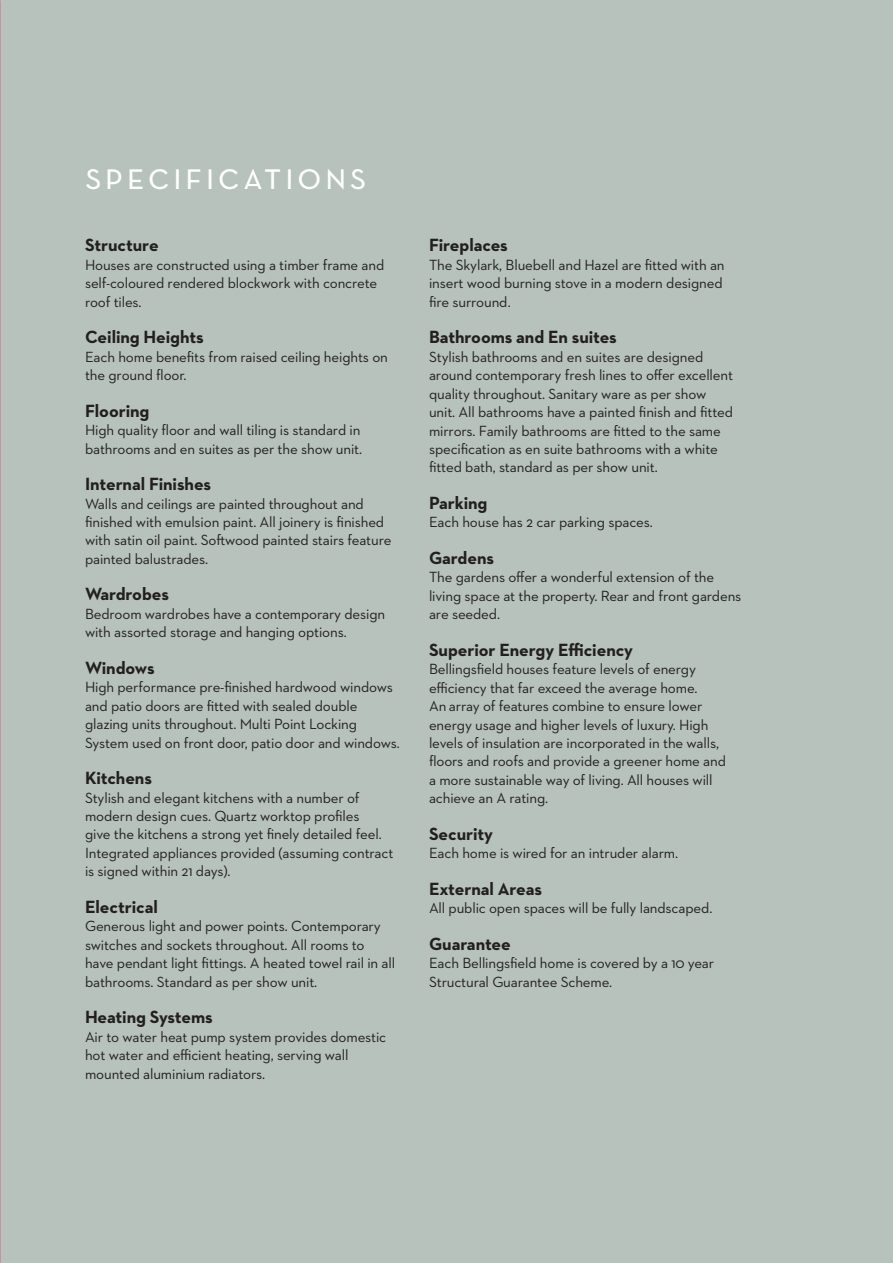
<style>
.page{position:relative;width:893px;height:1263px;background:#b6c2bb}
.page>*{position:absolute;margin:0;border:0;box-sizing:border-box;transform-origin:0 0}
.t1{font:39px "Neutra Text TF Book SC";letter-spacing:.085em;color:#fff}
.Specs_heading{font:700 18px "Neutraface 2 Text";letter-spacing:-.005em;color:#231f20}
.Specs{font:15px/18.5px "Neutraface 2 Text";letter-spacing:-.01em;color:#231f20}
</style>
<div class="page">
<img style="left:0;top:0;width:1px;height:1263px">
<p class="t1" style="left:85px;top:153px;width:283px">specifications</p>
<p class="Specs_heading" style="left:85px;top:234px;width:75px">Structure</p>
<p class="Specs" style="left:85px;top:255px;width:301px">Houses are constructed using a timber frame and self-coloured rendered blockwork with concrete roof tiles.</p>
<p class="Specs_heading" style="left:85px;top:326px;width:120px">Ceiling Heights</p>
<p class="Specs" style="left:85px;top:347px;width:304px">Each home benefits from raised ceiling heights on the ground floor.</p>
<p class="Specs_heading" style="left:85px;top:399px;width:66px">Flooring</p>
<p class="Specs" style="left:85px;top:421px;width:279px">High quality floor and wall tiling is standard in bathrooms and en suites as per the show unit.</p>
<p class="Specs_heading" style="left:85px;top:472px;width:128px">Internal Finishes</p>
<p class="Specs" style="left:85px;top:494px;width:308px">Walls and ceilings are painted throughout and finished with emulsion paint. All joinery is finished with satin oil paint. Softwood painted stairs feature painted balustrades.</p>
<p class="Specs_heading" style="left:85px;top:583px;width:85px">Wardrobes</p>
<p class="Specs" style="left:85px;top:604px;width:302px">Bedroom wardrobes have a contemporary design with assorted storage and hanging options.</p>
<p class="Specs_heading" style="left:85px;top:656px;width:71px">Windows</p>
<p class="Specs" style="left:85px;top:678px;width:316px">High performance pre-finished hardwood windows and patio doors are fitted with sealed double glazing units throughout. Multi Point Locking System used on front door, patio door and windows.</p>
<p class="Specs_heading" style="left:85px;top:766px;width:68px">Kitchens</p>
<p class="Specs" style="left:85px;top:788px;width:310px">Stylish and elegant kitchens with a number of modern design cues. Quartz worktop profiles<br>give the kitchens a strong yet finely detailed feel.<br>Integrated appliances provided (assuming contract is signed within 21 days).</p>
<p class="Specs_heading" style="left:85px;top:895px;width:74px">Electrical</p>
<p class="Specs" style="left:85px;top:917px;width:312px">Generous light and power points. Contemporary switches and sockets throughout. All rooms to have pendant light fittings. A heated towel rail in all bathrooms. Standard as per show unit.</p>
<p class="Specs_heading" style="left:85px;top:1005px;width:129px">Heating Systems</p>
<p class="Specs" style="left:85px;top:1027px;width:303px">Air to water heat pump system provides domestic hot water and efficient heating, serving wall mounted aluminium radiators.</p>
<p class="Specs_heading" style="left:429px;top:234px;width:80px">Fireplaces</p>
<p class="Specs" style="left:429px;top:255px;width:297px">The Skylark, Bluebell and Hazel are fitted with an insert wood burning stove in a modern designed fire surround.</p>
<p class="Specs_heading" style="left:429px;top:326px;width:189px">Bathrooms and En suites</p>
<p class="Specs" style="left:429px;top:347px;width:306px">Stylish bathrooms and en suites are designed around contemporary fresh lines to offer excellent quality throughout. Sanitary ware as per show unit. All bathrooms have a painted finish and fitted mirrors. Family bathrooms are fitted to the same specification as en suite bathrooms with a white fitted bath, standard as per show unit.</p>
<p class="Specs_heading" style="left:429px;top:491px;width:60px">Parking</p>
<p class="Specs" style="left:429px;top:513px;width:225px">Each house has 2 car parking spaces.</p>
<p class="Specs_heading" style="left:429px;top:546px;width:67px">Gardens</p>
<p class="Specs" style="left:429px;top:568px;width:314px">The gardens offer a wonderful extension of the living space at the property. Rear and front gardens are seeded.</p>
<p class="Specs_heading" style="left:429px;top:638px;width:206px">Superior Energy Efficiency</p>
<p class="Specs" style="left:429px;top:660px;width:298px">Bellingsfield houses feature levels of energy efficiency that far exceed the average home.<br>An array of features combine to ensure lower energy usage and higher levels of luxury. High levels of insulation are incorporated in the walls, floors and roofs and provide a greener home and a more sustainable way of living. All houses will achieve an A rating.</p>
<p class="Specs_heading" style="left:429px;top:822px;width:66px">Security</p>
<p class="Specs" style="left:429px;top:844px;width:251px">Each home is wired for an intruder alarm.</p>
<p class="Specs_heading" style="left:429px;top:877px;width:114px">External Areas</p>
<p class="Specs" style="left:429px;top:899px;width:285px">All public open spaces will be fully landscaped.</p>
<p class="Specs_heading" style="left:429px;top:932px;width:83px">Guarantee</p>
<p class="Specs" style="left:429px;top:954px;width:287px">Each Bellingsfield home is covered by a 10 year<br>Structural Guarantee Scheme.</p>
</div>
